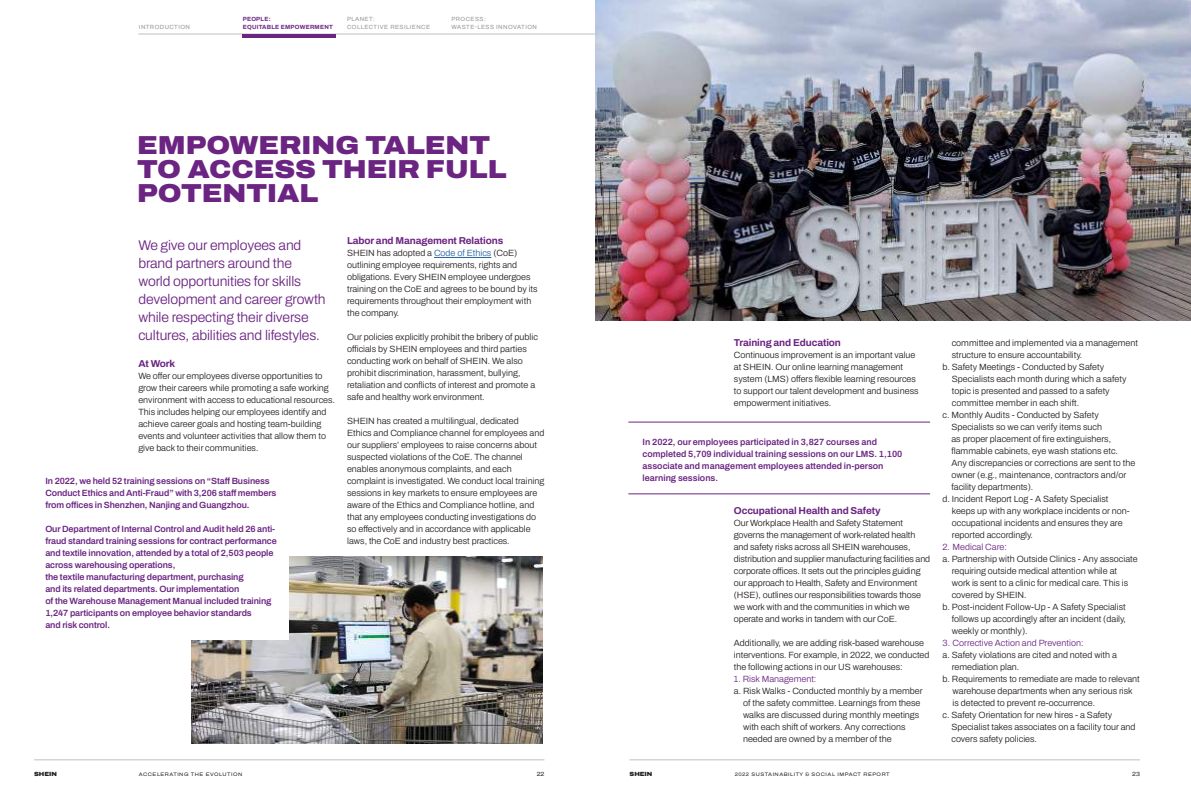
<style>
.page{position:relative;width:1191px;height:794px;background:#fff}
.page>*{position:absolute;margin:0;border:0;box-sizing:border-box;transform-origin:0 0}
.t1{font:900 26px/24px "Archivo Semi Expanded";color:#6b2482}
.t2{font:300 14px/18px "Archivo";letter-spacing:-.01em;color:#6b2482}
.t3{font:700 10px "Archivo";letter-spacing:-.01em;color:#6b2482}
.t4{font:300 9px/12px "Archivo";color:#241f1f}
.t5{font:600 9px/12px "Archivo";letter-spacing:-.01em;color:#6b2482}
.t6{font:300 9px "Archivo";color:#6b2482}
.t7{font:6px/8px "Archivo";letter-spacing:.075em;color:#969698}
.t8{font:700 6px/8px "Archivo";letter-spacing:.035em;color:#6b2482}
.t9{font:900 6px "Archivo Semi Expanded";color:#241f1f}
.t10{font:6px "Archivo Semi Expanded";color:#241f1f}
.t11{font:5px "Archivo Semi Expanded";letter-spacing:.1em;color:#241f1f}
.s1{color:#255fa0}
</style>
<div class="page">
<img style="left:192px;top:556px;width:350px;height:187px">
<div style="left:34px;top:462px;width:254px;height:177px;background:#fff"></div>
<hr style="left:628px;top:422px;width:302px;height:1px;background:#6b2482">
<hr style="left:628px;top:493px;width:302px;height:1px;background:#6b2482">
<hr style="left:434px;top:257px;width:57px;height:1px;background:#255fa0">
<hr style="left:34px;top:759px;width:510px;height:1px;background:#c0bfc1">
<hr style="left:629px;top:759px;width:511px;height:1px;background:#c0bfc1">
<hr style="left:138px;top:34px;width:1002px;height:1px;background:#c0bfc1">
<hr style="left:243px;top:34px;width:93px;height:3px;background:#6b2482">
<img style="left:595px;top:0;width:596px;height:320px">
<p class="t7" style="left:139px;top:23px;width:53px">INTRODUCTION</p>
<p class="t8" style="left:243px;top:15px;width:92px">PEOPLE:<br>EQUITABLE EMPOWERMENT</p>
<p class="t7" style="left:347px;top:15px;width:85px">PLANET:<br>COLLECTIVE RESILIENCE</p>
<p class="t7" style="left:451px;top:15px;width:87px">PROCESS:<br>WASTE-LESS INNOVATION</p>
<h1 class="t1" style="left:137px;top:133px;width:371px">EMPOWERING TALENT<br>TO ACCESS THEIR FULL<br>POTENTIAL</h1>
<h2 class="t2" style="left:138px;top:236px;width:189px">We give our employees and brand partners around the world opportunities for skills development and career growth while respecting their diverse cultures, abilities and lifestyles.</h2>
<p class="t3" style="left:138px;top:356px;width:38px">At Work</p>
<p class="t4" style="left:138px;top:370px;width:198px">We offer our employees diverse opportunities to grow their careers while promoting a safe working environment with access to educational resources.<br>This includes helping our employees identify and achieve career goals and hosting team-building events and volunteer activities that allow them to give back to their communities.</p>
<p class="t5" style="left:45px;top:475px;width:233px">In 2022, we held 52 training sessions on “Staff Business<br>Conduct Ethics and Anti-Fraud” with 3,206 staff members from offices in Shenzhen, Nanjing and Guangzhou.</p>
<p class="t5" style="left:45px;top:523px;width:233px">Our Department of Internal Control and Audit held 26 anti&shy;fraud standard training sessions for contract performance and textile innovation, attended by a total of 2,503 people across warehousing operations,<br>the textile manufacturing department, purchasing<br>and its related departments. Our implementation<br>of the Warehouse Management Manual included training 1,247 participants on employee behavior standards<br>and risk control.</p>
<p class="t3" style="left:347px;top:233px;width:158px">Labor and Management Relations</p>
<p class="t4" style="left:347px;top:247px;width:192px">SHEIN has adopted a <span class="s1">Code of Ethics</span> (CoE) outlining employee requirements, rights and obligations. Every SHEIN employee undergoes training on the CoE and agrees to be bound by its requirements throughout their employment with the company.</p>
<p class="t4" style="left:347px;top:331px;width:192px">Our policies explicitly prohibit the bribery of public officials by SHEIN employees and third parties conducting work on behalf of SHEIN. We also prohibit discrimination, harassment, bullying, retaliation and conflicts of interest and promote a safe and healthy work environment.</p>
<p class="t4" style="left:347px;top:415px;width:199px">SHEIN has created a multilingual, dedicated Ethics and Compliance channel for employees and our suppliers’ employees to raise concerns about suspected violations of the CoE. The channel enables anonymous complaints, and each complaint is investigated. We conduct local training sessions in key markets to ensure employees are aware of the Ethics and Compliance hotline, and that any employees conducting investigations do so effectively and in accordance with applicable laws, the CoE and industry best practices.</p>
<p class="t3" style="left:734px;top:335px;width:109px">Training and Education</p>
<p class="t4" style="left:734px;top:349px;width:186px">Continuous improvement is an important value at SHEIN. Our online learning management system (LMS) offers flexible learning resources to support our talent development and business empowerment initiatives.</p>
<p class="t5" style="left:642px;top:436px;width:261px">In 2022, our employees participated in 3,827 courses and completed 5,709 individual training sessions on our LMS. 1,100 associate and management employees attended in-person learning sessions.</p>
<p class="t3" style="left:734px;top:503px;width:148px">Occupational Health and Safety</p>
<p class="t4" style="left:734px;top:517px;width:198px">Our Workplace Health and Safety Statement governs the management of work-related health and safety risks across all SHEIN warehouses, distribution and supplier manufacturing facilities and corporate offices. It sets out the principles guiding our approach to Health, Safety and Environment (HSE), outlines our responsibilities towards those we work with and the communities in which we operate and works in tandem with our CoE.</p>
<p class="t4" style="left:734px;top:637px;width:197px">Additionally, we are adding risk-based warehouse interventions. For example, in 2022, we conducted the following actions in our US warehouses:</p>
<p class="t6" style="left:734px;top:672px;width:84px">1. Risk Management:</p>
<p class="t4" style="left:743px;top:685px;width:181px;text-indent:-9px">a. Risk Walks - Conducted monthly by a member of the safety committee. Learnings from these walks are discussed during monthly meetings with each shift of workers. Any corrections needed are owned by a member of the</p>
<p class="t4" style="left:951px;top:337px;width:188px">committee and implemented via a management</p>
<p class="t4" style="left:951px;top:349px;width:132px">structure to ensure accountability.</p>
<p class="t4" style="left:942px;top:361px;width:163px">b. Safety Meetings - Conducted by Safety</p>
<p class="t4" style="left:952px;top:373px;width:176px">Specialists each month during which a safety</p>
<p class="t4" style="left:952px;top:385px;width:159px">topic is presented and passed to a safety</p>
<p class="t4" style="left:952px;top:397px;width:129px">committee member in each shift.</p>
<p class="t4" style="left:942px;top:409px;width:158px">c. Monthly Audits - Conducted by Safety</p>
<p class="t4" style="left:951px;top:421px;width:152px">Specialists so we can verify items such</p>
<p class="t4" style="left:951px;top:433px;width:161px">as proper placement of fire extinguishers,</p>
<p class="t4" style="left:951px;top:445px;width:168px">flammable cabinets, eye wash stations etc.</p>
<p class="t4" style="left:951px;top:457px;width:185px">Any discrepancies or corrections are sent to the</p>
<p class="t4" style="left:951px;top:469px;width:176px">owner (e.g., maintenance, contractors and/or</p>
<p class="t4" style="left:951px;top:481px;width:83px">facility departments).</p>
<p class="t4" style="left:942px;top:493px;width:167px">d. Incident Report Log - A Safety Specialist</p>
<p class="t4" style="left:952px;top:505px;width:179px">keeps up with any workplace incidents or non-</p>
<p class="t4" style="left:952px;top:517px;width:172px">occupational incidents and ensures they are</p>
<p class="t4" style="left:952px;top:529px;width:82px">reported accordingly.</p>
<p class="t6" style="left:942px;top:540px;width:66px">2. Medical Care:</p>
<p class="t4" style="left:942px;top:553px;width:197px">a. Partnership with Outside Clinics - Any associate</p>
<p class="t4" style="left:951px;top:565px;width:167px">requiring outside medical attention while at</p>
<p class="t4" style="left:951px;top:577px;width:178px">work is sent to a clinic for medical care. This is</p>
<p class="t4" style="left:951px;top:589px;width:76px">covered by SHEIN.</p>
<p class="t4" style="left:942px;top:601px;width:185px">b. Post-incident Follow-Up - A Safety Specialist</p>
<p class="t4" style="left:952px;top:613px;width:175px">follows up accordingly after an incident (daily,</p>
<p class="t4" style="left:952px;top:625px;width:77px">weekly or monthly).</p>
<p class="t6" style="left:942px;top:636px;width:142px">3. Corrective Action and Prevention:</p>
<p class="t4" style="left:942px;top:649px;width:176px">a. Safety violations are cited and noted with a</p>
<p class="t4" style="left:951px;top:661px;width:69px">remediation plan.</p>
<p class="t4" style="left:942px;top:673px;width:199px">b. Requirements to remediate are made to relevant</p>
<p class="t4" style="left:952px;top:685px;width:182px">warehouse departments when any serious risk</p>
<p class="t4" style="left:952px;top:697px;width:144px">is detected to prevent re-occurrence.</p>
<p class="t4" style="left:942px;top:709px;width:171px">c. Safety Orientation for new hires - a Safety</p>
<p class="t4" style="left:951px;top:721px;width:186px">Specialist takes associates on a facility tour and</p>
<p class="t4" style="left:951px;top:733px;width:87px">covers safety policies.</p>
<p class="t9" style="left:34px;top:769px;width:24px">SHEIN</p>
<p class="t11" style="left:139px;top:770px;width:105px">ACCELERATING THE EVOLUTION</p>
<p class="t10" style="left:536px;top:769px;width:9px">22</p>
<p class="t9" style="left:629px;top:769px;width:24px">SHEIN</p>
<p class="t11" style="left:734px;top:770px;width:156px">2022 SUSTAINABILITY &amp; SOCIAL IMPACT REPORT</p>
<p class="t10" style="left:1132px;top:769px;width:9px">23</p>
</div>
